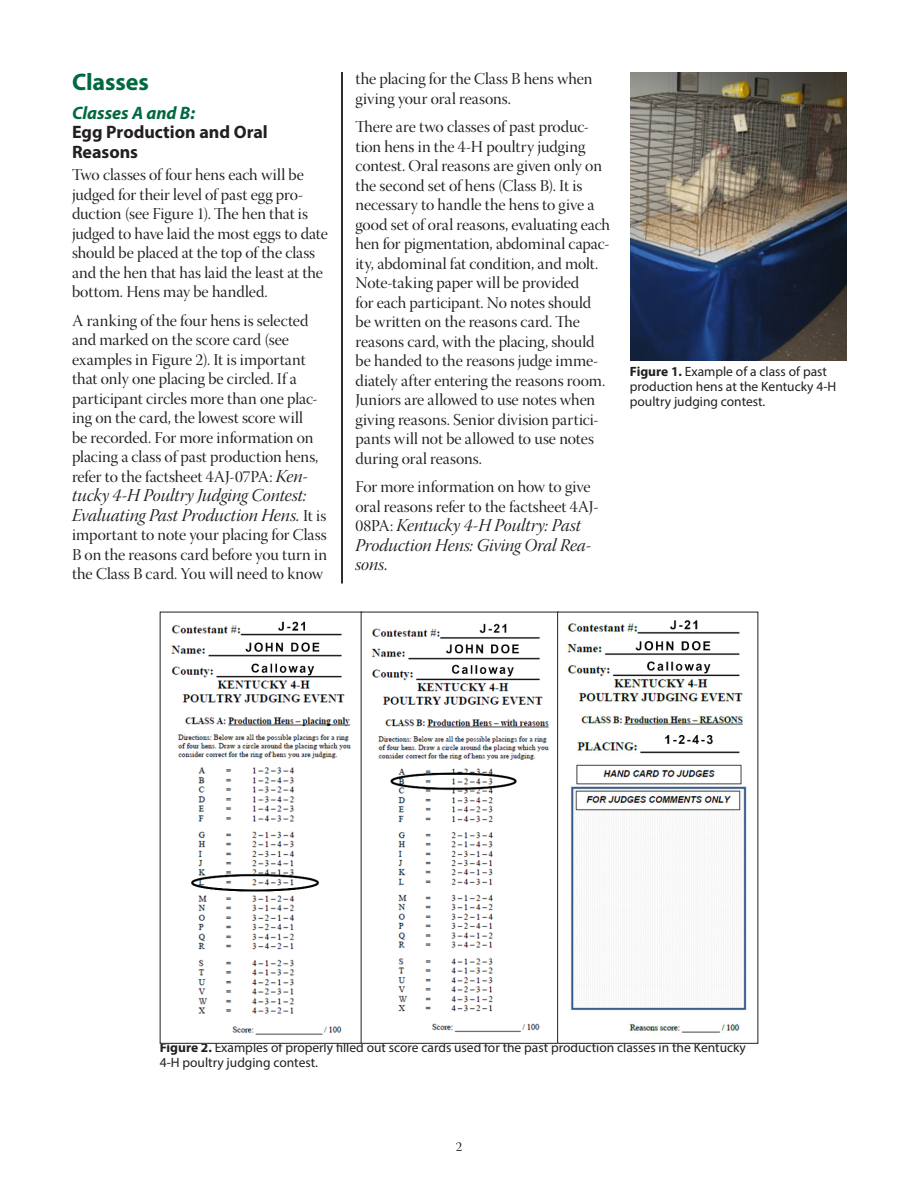
<style>
.page{position:relative;width:918px;height:1188px;background:#fff}
.page>*{position:absolute;margin:0;border:0;box-sizing:border-box;transform-origin:0 0}
._1{font:700 24px "Myriad Pro";letter-spacing:-.005em;color:#006940}
.body{font:18px/19.5px "Warnock Pro It Disp";letter-spacing:-.005em;color:#231f20}
._2{font:700 18px/19.5px "Myriad Pro";color:#231f20}
.body-2{font:16.5px/19.5px "Warnock Pro Disp";letter-spacing:-.005em;color:#231f20}
.t1{font:13.5px/15px "Myriad Pro";color:#231f20}
.t2{font:13.5px "Warnock Pro Disp";color:#231f20}
.s1{font-style:italic;color:#006940}
.s2{font-family:"Warnock Pro It Disp";font-size:18px}
.s3{font-family:"Warnock Pro Disp";font-size:16.5px}
.s4{font-weight:700}
</style>
<div class="page">
<hr style="left:341px;top:72px;width:2px;height:511px;background:#231f20">
<img style="left:630px;top:72px;width:216px;height:288px">
<img style="left:171px;top:620px;width:576px;height:415px">
<div style="left:557px;top:612px;width:201px;height:432px;border:1px solid #231f20"></div>
<p class="_1" style="left:72px;top:66px;width:78px">Classes</p>
<p class="_2" style="left:72px;top:102px;width:197px"><span class="s1">Classes A and B:<br></span>Egg Production and Oral<br>Reasons</p>
<p class="body-2" style="left:72px;top:167px;width:258px">Two classes of four hens each will be judged for their level of past egg pro&shy;duction (see Figure 1). The hen that is judged to have laid the most eggs to date should be placed at the top of the class and the hen that has laid the least at the bottom. Hens may be handled.</p>
<p class="body-2" style="left:72px;top:312px;width:248px">A ranking of the four hens is selected and marked on the score card (see examples in Figure 2). It is important that only one placing be circled. If a participant circles more than one plac&shy;ing on the card, the lowest score will be recorded. For more information on placing a class of past production hens, refer to the factsheet 4AJ-07PA: <span class="s2">Ken-</span></p>
<p class="body" style="left:72px;top:487px;width:256px">tucky 4-H Poultry Judging Contest:<br>Evaluating Past Production Hens. <span class="s3">It is</span></p>
<p class="body-2" style="left:72px;top:527px;width:257px;text-align:justify">important to note your placing for Class B on the reasons card before you turn in the Class B card. You will need to know</p>
<p class="body-2" style="left:356px;top:71px;width:238px">the placing for the Class B hens when giving your oral reasons.</p>
<p class="body-2" style="left:356px;top:119px;width:256px">There are two classes of past produc&shy;tion hens in the 4-H poultry judging contest. Oral reasons are given only on the second set of hens (Class B). It is necessary to handle the hens to give a good set of oral reasons, evaluating each hen for pigmentation, abdominal capac&shy;ity, abdominal fat condition, and molt.<br>Note-taking paper will be provided<br>for each participant. No notes should be written on the reasons card. The reasons card, with the placing, should be handed to the reasons judge imme&shy;diately after entering the reasons room.<br>Juniors are allowed to use notes when giving reasons. Senior division partici&shy;pants will not be allowed to use notes during oral reasons.</p>
<p class="body-2" style="left:356px;top:479px;width:245px">For more information on how to give oral reasons refer to the factsheet 4AJ-</p>
<p class="body" style="left:356px;top:518px;width:238px"><span class="s3">08PA:</span> Kentucky 4-H Poultry: Past<br>Production Hens: Giving Oral Rea&shy;sons.</p>
<p class="t1" style="left:630px;top:364px;width:208px"><span class="s4">Figure 1.</span> Example of a class of past production hens at the Kentucky 4-H poultry judging contest.</p>
<p class="t1" style="left:160px;top:1040px;width:588px"><span class="s4">Figure 2.</span> Examples of properly filled out score cards used for the past production classes in the Kentucky<br>4-H poultry judging contest.</p>
<p class="t2" style="left:456px;top:1140px;width:8px">2</p>
</div>
